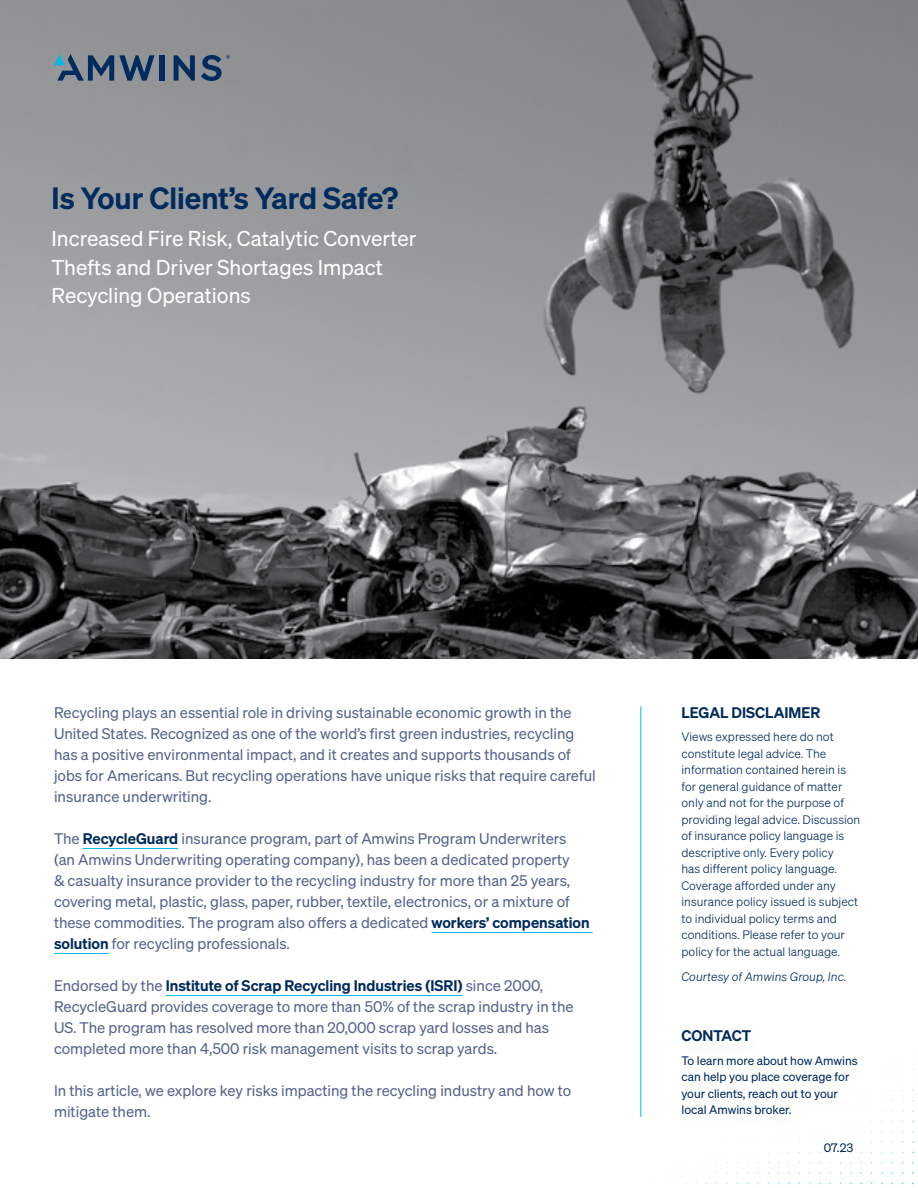
<style>
.page{position:relative;width:918px;height:1188px;background:#fff}
.page>*{position:absolute;margin:0;border:0;box-sizing:border-box;transform-origin:0 0}
.t1{font:600 30px "Sohne";color:#002b5c}
.t2{font:21px/28.5px "Sohne Buch";color:#fff}
.t3{font:15px/21px "Sohne Buch";color:#55648d}
.t4{font:600 15px "Sohne";color:#002b5c}
.t5{font:12px/16.5px "Sohne Leicht";color:#002b5c}
.t6{font:12px/16.5px "Sohne Buch";color:#002b5c}
.t7{font:12px "Sohne Leicht Kursiv";color:#002b5c}
.s1{font-family:"Sohne";font-weight:600;color:#002b5c}
.s2{font-family:"Sohne Buch";font-weight:400;color:#55648d}
</style>
<div class="page">
<img style="left:0;top:0;width:918px;height:659px">
<div style="left:160px;top:55px;width:5px;height:26px;background:#002b5c"></div>
<svg style="left:174px;top:55px;width:21px;height:26px"></svg>
<svg style="left:54px;top:54px;width:100px;height:27px"></svg>
<svg style="left:201px;top:55px;width:29px;height:26px"></svg>
<hr style="left:640px;top:707px;width:1px;height:410px;background:#00bce7">
<hr style="left:83px;top:848px;width:95px;height:1px;background:#00bce7">
<hr style="left:432px;top:932px;width:161px;height:1px;background:#00bce7">
<hr style="left:54px;top:953px;width:55px;height:1px;background:#00bce7">
<hr style="left:166px;top:995px;width:297px;height:1px;background:#00bce7">
<h1 class="t1" style="left:52px;top:180px;width:348px">Is Your Client’s Yard Safe?</h1>
<h2 class="t2" style="left:52px;top:224px;width:366px">Increased Fire Risk, Catalytic Converter<br>Thefts and Driver Shortages Impact<br>Recycling Operations</h2>
<p class="t3" style="left:54px;top:702px;width:543px">Recycling plays an essential role in driving sustainable economic growth in the United States. Recognized as one of the world’s first green industries, recycling has a positive environmental impact, and it creates and supports thousands of jobs for Americans. But recycling operations have unique risks that require careful insurance underwriting.</p>
<p class="t3" style="left:54px;top:828px;width:537px">The <span class="s1">RecycleGuard</span> insurance program, part of Amwins Program Underwriters (an Amwins Underwriting operating company), has been a dedicated property<br>&amp; casualty insurance provider to the recycling industry for more than 25 years, covering metal, plastic, glass, paper, rubber, textile, electronics, or a mixture of these commodities. The program also offers a dedicated <span class="s1">workers’ compensation solution</span> for recycling professionals.</p>
<p class="t4" style="left:54px;top:976px;width:491px"><span class="s2">Endorsed by the</span> Institute of Scrap Recycling Industries (ISRI) <span class="s2">since 2000,</span></p>
<p class="t3" style="left:54px;top:996px;width:521px">RecycleGuard provides coverage to more than 50% of the scrap industry in the<br>US. The program has resolved more than 20,000 scrap yard losses and has completed more than 4,500 risk management visits to scrap yards.</p>
<p class="t3" style="left:54px;top:1080px;width:519px">In this article, we explore key risks impacting the recycling industry and how to mitigate them.</p>
<p class="t4" style="left:681px;top:703px;width:140px">LEGAL DISCLAIMER</p>
<p class="t5" style="left:681px;top:729px;width:180px">Views expressed here do not constitute legal advice. The information contained herein is for general guidance of matter only and not for the purpose of providing legal advice. Discussion of insurance policy language is descriptive only. Every policy<br>has different policy language.<br>Coverage afforded under any insurance policy issued is subject to individual policy terms and conditions. Please refer to your policy for the actual language.</p>
<p class="t7" style="left:681px;top:970px;width:167px">Courtesy of Amwins Group, Inc.</p>
<p class="t4" style="left:681px;top:1027px;width:71px">CONTACT</p>
<p class="t6" style="left:681px;top:1052px;width:178px">To learn more about how Amwins can help you place coverage for your clients, reach out to your local Amwins broker.</p>
<p class="t6" style="left:824px;top:1139px;width:31px">07.23</p>
</div>
